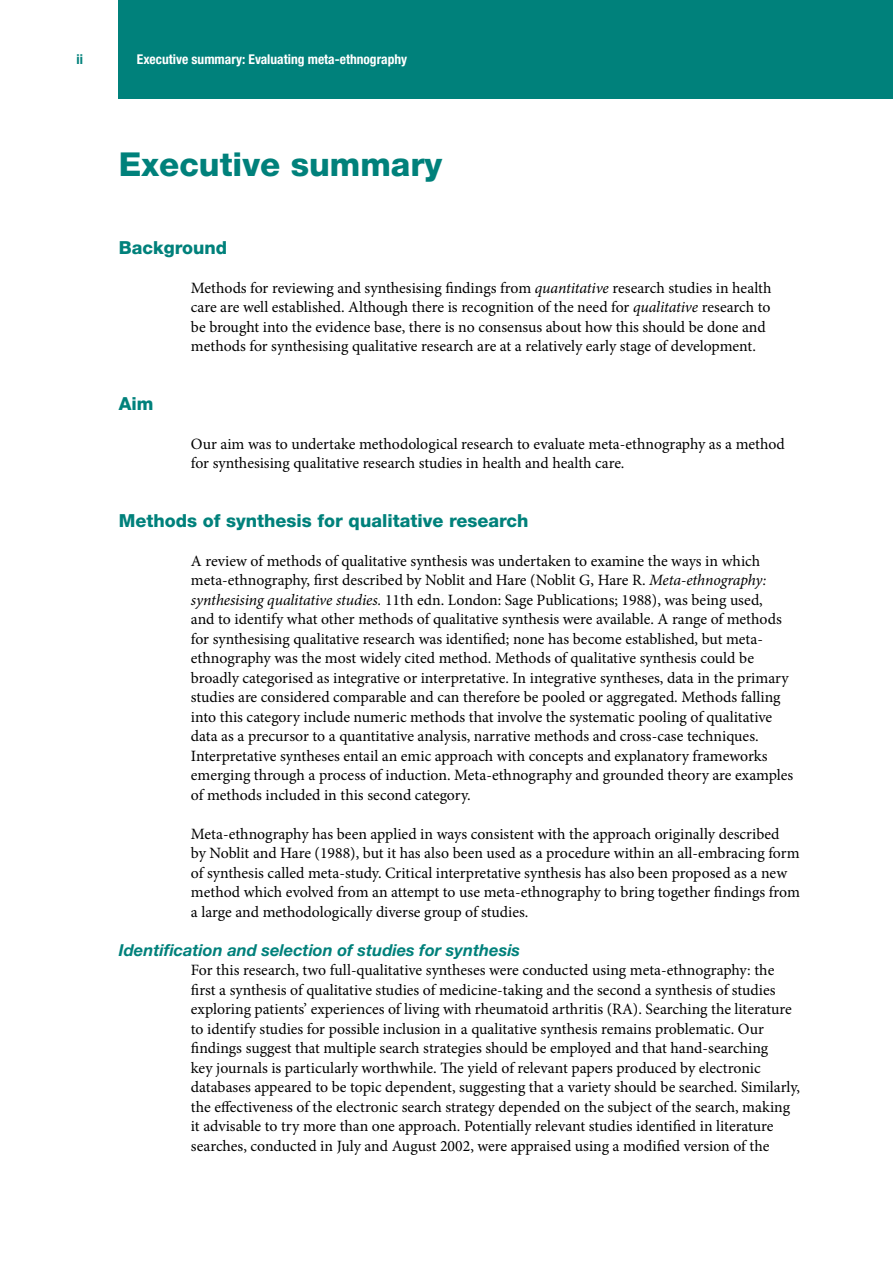
<style>
.page{position:relative;width:893px;height:1263px;background:#fff}
.page>*{position:absolute;margin:0;border:0;box-sizing:border-box;transform-origin:0 0}
.t1{font:800 33px "Helvetica Neue LT Pro";color:#00817b}
.t2{font:800 18px "Helvetica Neue LT Pro";color:#00817b}
.t3{font:italic 700 16.5px "Helvetica Neue LT Pro";color:#00817b}
.t4{font:15.75px/19.5px "Minion Pro";color:#000}
.t5{font:700 condensed 13.5px "Helvetica Neue LT Pro";color:#fff}
.t6{font:700 condensed 13.5px "Helvetica Neue LT Pro";color:#00817b}
.s1{font-style:italic}
</style>
<div class="page">
<div style="left:119px;top:0;width:774px;height:99px;background:#00817b"></div>
<p class="t6" style="left:76px;top:51px;width:8px">ii</p>
<p class="t5" style="left:137px;top:51px;width:272px">Executive summary: Evaluating meta-ethnography</p>
<h1 class="t1" style="left:119px;top:144px;width:325px">Executive summary</h1>
<p class="t2" style="left:119px;top:236px;width:110px">Background</p>
<p class="t4" style="left:191px;top:278px;width:582px">Methods for reviewing and synthesising findings from <span class="s1">quantitative</span> research studies in health care are well established. Although there is recognition of the need for <span class="s1">qualitative</span> research to be brought into the evidence base, there is no consensus about how this should be done and methods for synthesising qualitative research are at a relatively early stage of development.</p>
<p class="t2" style="left:119px;top:392px;width:36px">Aim</p>
<p class="t4" style="left:191px;top:434px;width:595px">Our aim was to undertake methodological research to evaluate meta-ethnography as a method for synthesising qualitative research studies in health and health care.</p>
<p class="t2" style="left:119px;top:509px;width:411px">Methods of synthesis for qualitative research</p>
<p class="t4" style="left:191px;top:551px;width:604px">A review of methods of qualitative synthesis was undertaken to examine the ways in which meta-ethnography, first described by Noblit and Hare (Noblit G, Hare R. <span class="s1">Meta-ethnography: synthesising qualitative studies.</span> 11th edn. London: Sage Publications; 1988), was being used,<br>and to identify what other methods of qualitative synthesis were available. A range of methods for synthesising qualitative research was identified; none has become established, but meta&shy;ethnography was the most widely cited method. Methods of qualitative synthesis could be broadly categorised as integrative or interpretative. In integrative syntheses, data in the primary studies are considered comparable and can therefore be pooled or aggregated. Methods falling into this category include numeric methods that involve the systematic pooling of qualitative data as a precursor to a quantitative analysis, narrative methods and cross-case techniques.<br>Interpretative syntheses entail an emic approach with concepts and explanatory frameworks emerging through a process of induction. Meta-ethnography and grounded theory are examples of methods included in this second category.</p>
<p class="t4" style="left:191px;top:824px;width:610px">Meta-ethnography has been applied in ways consistent with the approach originally described<br>by Noblit and Hare (1988), but it has also been used as a procedure within an all-embracing form of synthesis called meta-study. Critical interpretative synthesis has also been proposed as a new method which evolved from an attempt to use meta-ethnography to bring together findings from a large and methodologically diverse group of studies.</p>
<p class="t3" style="left:119px;top:939px;width:403px">Identification and selection of studies for synthesis</p>
<p class="t4" style="left:191px;top:960px;width:611px">For this research, two full-qualitative syntheses were conducted using meta-ethnography: the first a synthesis of qualitative studies of medicine-taking and the second a synthesis of studies exploring patients’ experiences of living with rheumatoid arthritis (RA). Searching the literature to identify studies for possible inclusion in a qualitative synthesis remains problematic. Our findings suggest that multiple search strategies should be employed and that hand-searching<br>key journals is particularly worthwhile. The yield of relevant papers produced by electronic databases appeared to be topic dependent, suggesting that a variety should be searched. Similarly, the effectiveness of the electronic search strategy depended on the subject of the search, making it advisable to try more than one approach. Potentially relevant studies identified in literature searches, conducted in July and August 2002, were appraised using a modified version of the</p>
</div>
